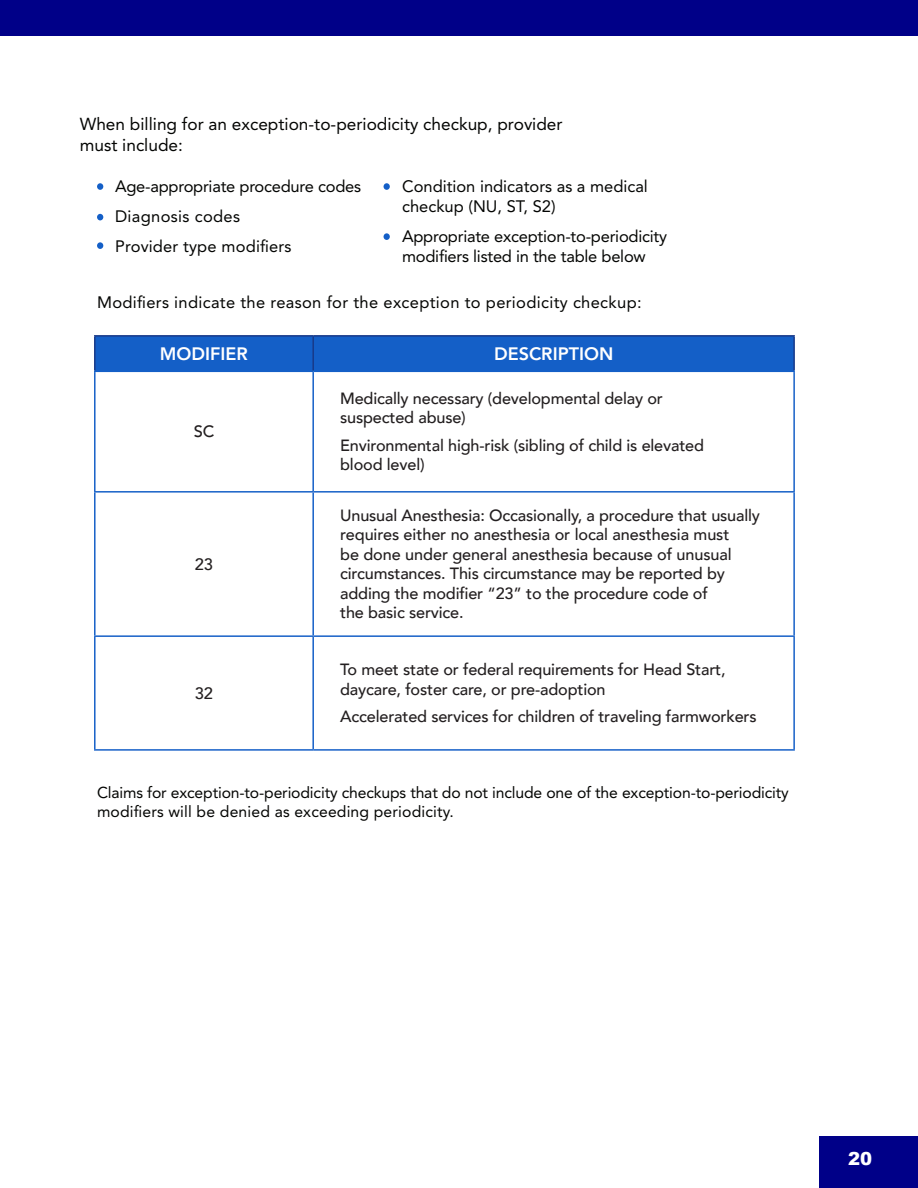
<style>
.page{position:relative;width:918px;height:1188px;background:#fff}
.page>*{position:absolute;margin:0;border:0;box-sizing:border-box;transform-origin:0 0}
.Back_panel_text{font:800 18px "Avenir";color:#fff}
.t1{font:900 18px "Arial";color:#fff}
.t2{font:17.25px/20.7px "Avenir LT Std";color:#040503}
.t3{font:16.5px/19.8px "Avenir LT Std";color:#040503}
.t4{font:16.5px "Avenir LT Std";letter-spacing:.02em;color:#040503}
.Back_panel_text-2{font:500 16.5px "Avenir";color:#231f20}
.Back_panel_text-3{font:500 16.2px/19.5px "Avenir";letter-spacing:-.01em;color:#231f20}
.t5{font:15.75px/18.9px "Avenir LT Std";letter-spacing:-.01em;color:#040503}
</style>
<div class="page">
<div style="left:96px;top:337px;width:697px;height:34px;background:#145fc7"></div>
<hr style="left:313px;top:335px;width:482px;height:2px;background:#183988">
<hr style="left:793px;top:337px;width:2px;height:34px;background:#183988">
<hr style="left:94px;top:335px;width:219px;height:2px;background:#183988">
<hr style="left:94px;top:337px;width:2px;height:34px;background:#183988">
<hr style="left:312px;top:337px;width:2px;height:34px;background:#183988">
<hr style="left:313px;top:371px;width:482px;height:1px;background:#145fc7">
<hr style="left:793px;top:372px;width:2px;height:119px;background:#145fc7">
<hr style="left:313px;top:491px;width:482px;height:2px;background:#145fc7">
<hr style="left:793px;top:493px;width:2px;height:142px;background:#145fc7">
<hr style="left:313px;top:635px;width:482px;height:2px;background:#145fc7">
<hr style="left:793px;top:637px;width:2px;height:112px;background:#145fc7">
<hr style="left:313px;top:749px;width:482px;height:2px;background:#145fc7">
<hr style="left:94px;top:371px;width:219px;height:1px;background:#145fc7">
<hr style="left:94px;top:372px;width:2px;height:119px;background:#145fc7">
<hr style="left:312px;top:372px;width:2px;height:119px;background:#145fc7">
<hr style="left:94px;top:491px;width:219px;height:2px;background:#145fc7">
<hr style="left:94px;top:493px;width:2px;height:142px;background:#145fc7">
<hr style="left:312px;top:493px;width:2px;height:142px;background:#145fc7">
<hr style="left:94px;top:635px;width:219px;height:2px;background:#145fc7">
<hr style="left:94px;top:637px;width:2px;height:112px;background:#145fc7">
<hr style="left:312px;top:637px;width:2px;height:112px;background:#145fc7">
<hr style="left:94px;top:749px;width:219px;height:2px;background:#145fc7">
<div style="left:820px;top:1136px;width:98px;height:52px;background:#008"></div>
<div style="left:384px;top:183px;width:6px;height:7px;background:#145fc7;border-radius:50%"></div>
<div style="left:384px;top:233px;width:6px;height:7px;background:#145fc7;border-radius:50%"></div>
<div style="left:97px;top:183px;width:6px;height:7px;background:#145fc7;border-radius:50%"></div>
<div style="left:97px;top:242px;width:6px;height:7px;background:#145fc7;border-radius:50%"></div>
<svg style="left:97px;top:214px;width:6px;height:6px"></svg>
<div style="left:0;top:0;width:918px;height:35px;background:#008"></div>
<p class="t2" style="left:80px;top:114px;width:484px">When billing for an exception-to-periodicity checkup, provider must include:</p>
<p class="t3" style="left:115px;top:176px;width:248px">Age-appropriate procedure codes</p>
<p class="t4" style="left:115px;top:207px;width:127px">Diagnosis codes</p>
<p class="t3" style="left:115px;top:237px;width:178px">Provider type modifiers</p>
<p class="t3" style="left:402px;top:176px;width:247px">Condition indicators as a medical checkup (NU, ST, S2)</p>
<p class="t3" style="left:402px;top:226px;width:266px">Appropriate exception-to-periodicity modifiers listed in the table below</p>
<p class="t4" style="left:97px;top:292px;width:546px">Modifiers indicate the reason for the exception to periodicity checkup:</p>
<p class="Back_panel_text" style="left:160px;top:340px;width:90px">MODIFIER</p>
<p class="Back_panel_text" style="left:494px;top:340px;width:121px">DESCRIPTION</p>
<p class="Back_panel_text-2" style="left:194px;top:417px;width:22px">SC</p>
<p class="Back_panel_text-2" style="left:195px;top:550px;width:20px">23</p>
<p class="Back_panel_text-2" style="left:195px;top:679px;width:20px">32</p>
<p class="Back_panel_text-3" style="left:340px;top:388px;width:324px">Medically necessary (developmental delay or suspected abuse)</p>
<p class="Back_panel_text-3" style="left:340px;top:434px;width:365px">Environmental high-risk (sibling of child is elevated blood level)</p>
<p class="Back_panel_text-3" style="left:340px;top:504px;width:421px">Unusual Anesthesia: Occasionally, a procedure that usually requires either no anesthesia or local anesthesia must<br>be done under general anesthesia because of unusual circumstances. This circumstance may be reported by adding the modifier “23” to the procedure code of<br>the basic service.</p>
<p class="Back_panel_text-3" style="left:340px;top:659px;width:387px">To meet state or federal requirements for Head Start, daycare, foster care, or pre-adoption</p>
<p class="Back_panel_text-3" style="left:340px;top:706px;width:418px">Accelerated services for children of traveling farmworkers</p>
<p class="t5" style="left:97px;top:783px;width:693px">Claims for exception-to-periodicity checkups that do not include one of the exception-to-periodicity modifiers will be denied as exceeding periodicity.</p>
<p class="t1" style="left:848px;top:1145px;width:26px">20</p>
</div>
